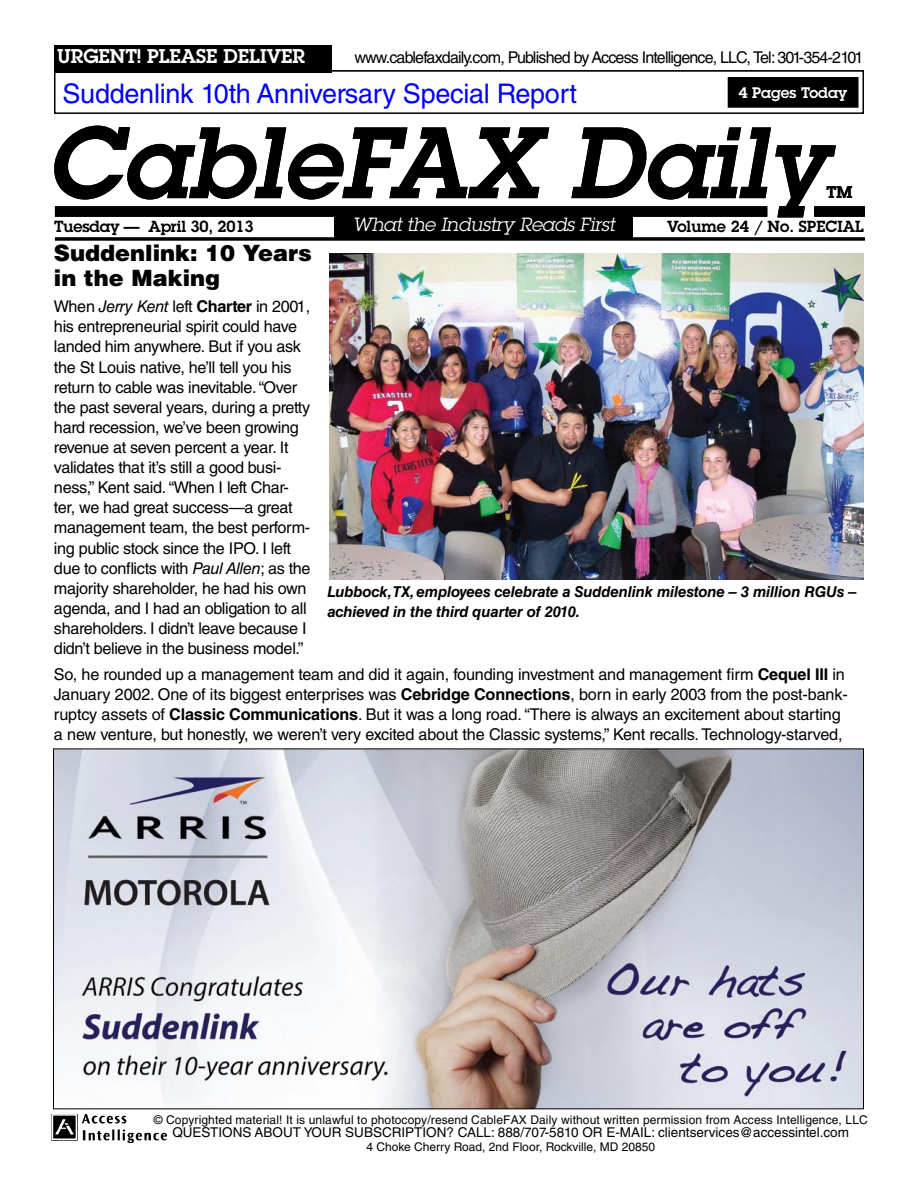
<style>
.page{position:relative;width:918px;height:1188px;background:#fff}
.page>*{position:absolute;margin:0;border:0;box-sizing:border-box;transform-origin:0 0}
.t1{font:italic 600 99px "Lubalin Graph Std";color:#000}
.t2{font:27px "Helvetica LT Std";letter-spacing:-.01em;color:#00f}
.t3{font:900 22.5px/24.8px "Helvetica LT Std";color:#000}
.t4{font:600 19.5px "Lubalin Graph Std";color:#fff}
.t5{font:italic 18.75px "Lubalin Graph Std";letter-spacing:-.01em;color:#fff}
.t6{font:600 16.5px "Lubalin Graph Std";color:#000}
.t7{font:16.2px/20.1px "Helvetica LT Std";letter-spacing:-.02em;color:#000}
.t8{font:16.2px "Helvetica LT Std";letter-spacing:-.05em;color:#000}
.t9{font:600 15.75px "Lubalin Graph Std";letter-spacing:-.01em;color:#000}
.t10{font:italic 700 15px/20.1px "Helvetica LT Std";letter-spacing:-.01em;color:#000}
.t11{font:600 15px "Lubalin Graph Std";color:#fff}
.t12{font:13.5px "Helvetica LT Std";color:#000}
.t13{font:12px "Helvetica LT Std";letter-spacing:.01em;color:#000}
.s1{font-style:italic}
.s2{font-weight:700}
</style>
<div class="page">
<img style="left:52px;top:1114px;width:115px;height:29px">
<div style="left:55px;top:206px;width:712px;height:11px;background:#000"></div>
<div style="left:814px;top:206px;width:51px;height:11px;background:#000"></div>
<div style="left:334px;top:212px;width:299px;height:26px;background:#000"></div>
<hr style="left:55px;top:237px;width:810px;height:3px;background:#000">
<div style="left:54px;top:70px;width:810px;height:44px;border:2px solid #000"></div>
<div style="left:54px;top:45px;width:278px;height:27px;background:#000"></div>
<div style="left:728px;top:78px;width:130px;height:29px;background:#000"></div>
<div style="left:728px;top:77px;width:131px;height:31px;border:2px solid #000"></div>
<img style="left:55px;top:751px;width:807px;height:356px">
<img style="left:329px;top:254px;width:535px;height:325px">
<p class="t4" style="left:57px;top:43px;width:249px">URGENT! PLEASE DELIVER</p>
<p class="t8" style="left:354px;top:48px;width:511px">www.cablefaxdaily.com, Published by Access Intelligence, LLC, Tel: 301-354-2101</p>
<h2 class="t2" style="left:63px;top:78px;width:516px">Suddenlink 10th Anniversary Special Report</h2>
<p class="t11" style="left:739px;top:83px;width:110px">4 Pages Today</p>
<h1 class="t1" style="left:46px;top:97px;width:782px">CableFAX Daily</h1>
<p class="t6" style="left:827px;top:181px;width:27px">TM</p>
<p class="t5" style="left:352px;top:213px;width:264px">What the Industry Reads First</p>
<p class="t9" style="left:667px;top:216px;width:198px">Volume 24 / No. SPECIAL</p>
<p class="t9" style="left:54px;top:216px;width:201px">Tuesday — April 30, 2013</p>
<h3 class="t3" style="left:54px;top:240px;width:259px">Suddenlink: 10 Years in the Making</h3>
<p class="t7" style="left:54px;top:296px;width:258px">When <span class="s1">Jerry Kent</span> left <span class="s2">Charter</span> in 2001, his entrepreneurial spirit could have landed him anywhere. But if you ask the St Louis native, he’ll tell you his return to cable was inevitable. “Over the past several years, during a pretty hard recession, we’ve been growing revenue at seven percent a year. It validates that it’s still a good busi&shy;ness,” Kent said. “When I left Char&shy;ter, we had great success—a great management team, the best perform&shy;ing public stock since the IPO. I left due to conflicts with <span class="s1">Paul Allen</span>; as the majority shareholder, he had his own agenda, and I had an obligation to all shareholders. I didn’t leave because I didn’t believe in the business model.”</p>
<p class="t7" style="left:54px;top:664px;width:795px">So, he rounded up a management team and did it again, founding investment and management firm <span class="s2">Cequel III</span> in January 2002. One of its biggest enterprises was <span class="s2">Cebridge Connections</span>, born in early 2003 from the post-bank&shy;ruptcy assets of <span class="s2">Classic Communications</span>. But it was a long road. “There is always an excitement about starting a new venture, but honestly, we weren’t very excited about the Classic systems,” Kent recalls. Technology-starved,</p>
<p class="t10" style="left:327px;top:581px;width:531px">Lubbock,TX, employees celebrate a Suddenlink milestone – 3 million RGUs – achieved in the third quarter of 2010.</p>
<p class="t13" style="left:154px;top:1113px;width:716px">© Copyrighted material! It is unlawful to photocopy/resend CableFAX Daily without written permission from Access Intelligence, LLC</p>
<p class="t12" style="left:172px;top:1125px;width:678px">QUESTIONS ABOUT YOUR SUBSCRIPTION? CALL: 888/707-5810 OR E-MAIL: clientservices@accessintel.com</p>
<p class="t13" style="left:366px;top:1140px;width:290px">4 Choke Cherry Road, 2nd Floor, Rockville, MD 20850</p>
</div>
